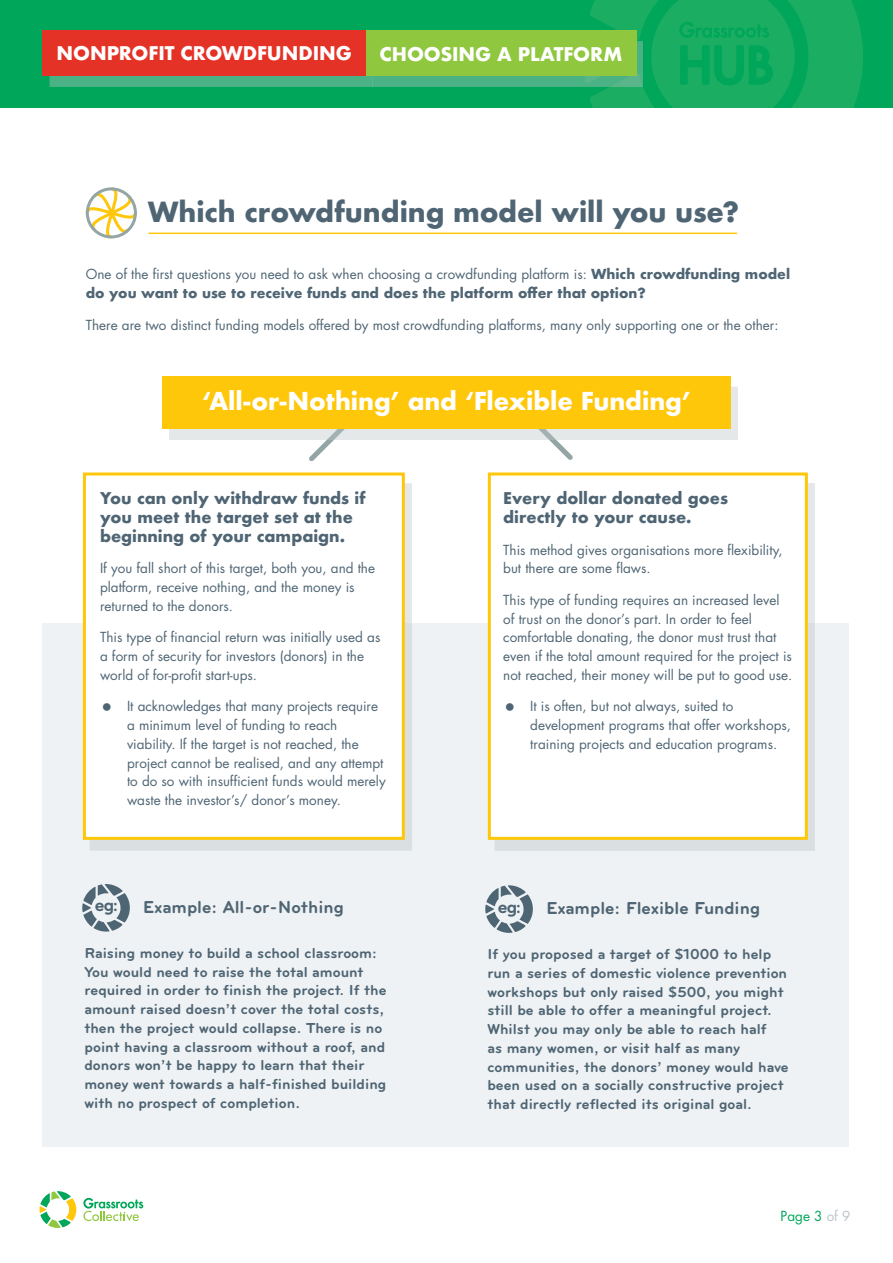
<style>
.page{position:relative;width:893px;height:1263px;background:#fff}
.page>*{position:absolute;margin:0;border:0;box-sizing:border-box;transform-origin:0 0}
.t1{font:700 27px "Futura";letter-spacing:-.005em;color:#4f6574}
.t2{font:700 24px "Futura";color:#fff}
.t3{font:700 18.9px "Bryant";color:#4e6574}
.t4{font:700 18.3px "Futura";letter-spacing:-.005em;color:#fff}
.t5{font:700 18px "Bryant";color:#4f6574}
.t6{font:700 15.75px/18.8px "Futura";color:#4f6574}
.t7{font:700 15px/18.8px "Bryant";color:#4f6574}
.t8{font:13.5px/18.8px "Futura";color:#4f6574}
.t9{font:700 13.5px/18.8px "Futura";color:#4f6574}
.t10{font:13.5px "Futura";color:#00a65a}
.s1{font-weight:400}
.s2{color:#bcc5c9}
</style>
<div class="page">
<svg style="left:40px;top:1191px;width:36px;height:37px"></svg>
<svg style="left:83px;top:1198px;width:60px;height:23px"></svg>
<svg style="left:309px;top:440px;width:25px;height:22px"></svg>
<svg style="left:549px;top:440px;width:24px;height:20px"></svg>
<hr style="left:148px;top:233px;width:589px;height:1px;background:#ffc709">
<div style="left:43px;top:623px;width:806px;height:523px;background:#eff2f4"></div>
<div style="left:90px;top:483px;width:322px;height:368px;background:#dae0e2"></div>
<div style="left:83px;top:472px;width:322px;height:368px;background:#fff;border:3px solid #ffc709"></div>
<div style="left:495px;top:483px;width:320px;height:367px;background:#dae0e2"></div>
<div style="left:488px;top:472px;width:320px;height:368px;background:#fff;border:3px solid #ffc709"></div>
<div style="left:169px;top:386px;width:569px;height:54px;background:#e4e8e9"></div>
<div style="left:162px;top:376px;width:569px;height:53px;background:#ffc709"></div>
<svg style="left:83px;top:884px;width:47px;height:47px"></svg>
<svg style="left:486px;top:885px;width:47px;height:48px"></svg>
<svg style="left:85px;top:187px;width:52px;height:52px"></svg>
<div style="left:0;top:0;width:893px;height:107px;background:#00a65a"></div>
<svg style="left:590px;top:0;width:273px;height:107px"></svg>
<div style="left:50px;top:41px;width:323px;height:46px;background:#4ab285"></div>
<div style="left:43px;top:30px;width:323px;height:46px;background:#e53226"></div>
<div style="left:373px;top:41px;width:270px;height:46px;background:#bcc5c9;opacity:.4"></div>
<div style="left:366px;top:30px;width:270px;height:46px;background:#8fc73e"></div>
<h3 class="t4" style="left:57px;top:40px;width:297px">NONPROFIT CROWDFUNDING</h3>
<h3 class="t4" style="left:379px;top:40px;width:244px">CHOOSING A PLATFORM</h3>
<h1 class="t1" style="left:148px;top:192px;width:593px">Which crowdfunding model will you use?</h1>
<p class="t9" style="left:86px;top:265px;width:706px"><span class="s1">One of the first questions you need to ask when choosing a crowdfunding platform is:</span> Which crowdfunding model do you want to use to receive funds and does the platform offer that option?</p>
<p class="t8" style="left:86px;top:315px;width:694px">There are two distinct funding models offered by most crowdfunding platforms, many only supporting one or the other:</p>
<h2 class="t2" style="left:202px;top:384px;width:491px">‘All-or-Nothing’ and ‘Flexible Funding’</h2>
<p class="t6" style="left:100px;top:489px;width:267px">You can only withdraw funds if you meet the target set at the beginning of your campaign.</p>
<p class="t8" style="left:100px;top:559px;width:277px">If you fall short of this target, both you, and the platform, receive nothing, and the money is returned to the donors.</p>
<p class="t8" style="left:100px;top:628px;width:282px">This type of financial return was initially used as a form of security for investors (donors) in the world of for-profit start-ups.</p>
<p class="t8" style="left:127px;top:697px;width:260px">It acknowledges that many projects require a minimum level of funding to reach viability. If the target is not reached, the project cannot be realised, and any attempt to do so with insufficient funds would merely waste the investor’s/ donor’s money.</p>
<h3 class="t3" style="left:95px;top:894px;width:25px">eg:</h3>
<h3 class="t5" style="left:143px;top:897px;width:202px">Example: All-or-Nothing</h3>
<p class="t7" style="left:84px;top:943px;width:304px">Raising money to build a school classroom:<br>You would need to raise the total amount required in order to finish the project. If the amount raised doesn’t cover the total costs, then the project would collapse. There is no point having a classroom without a roof, and donors won’t be happy to learn that their money went towards a half-finished building with no prospect of completion.</p>
<p class="t6" style="left:503px;top:489px;width:226px">Every dollar donated goes directly to your cause.</p>
<p class="t8" style="left:503px;top:540px;width:281px">This method gives organisations more flexibility, but there are some flaws.</p>
<p class="t8" style="left:503px;top:591px;width:291px">This type of funding requires an increased level of trust on the donor’s part. In order to feel comfortable donating, the donor must trust that even if the total amount required for the project is not reached, their money will be put to good use.</p>
<p class="t8" style="left:530px;top:697px;width:262px">It is often, but not always, suited to development programs that offer workshops, training projects and education programs.</p>
<h3 class="t3" style="left:498px;top:896px;width:25px">eg:</h3>
<h3 class="t5" style="left:546px;top:898px;width:216px">Example: Flexible Funding</h3>
<p class="t7" style="left:487px;top:945px;width:303px">If you proposed a target of $1000 to help run a series of domestic violence prevention workshops but only raised $500, you might still be able to offer a meaningful project.<br>Whilst you may only be able to reach half<br>as many women, or visit half as many communities, the donors’ money would have been used on a socially constructive project that directly reflected its original goal.</p>
<p class="t10" style="left:781px;top:1207px;width:71px">Page 3 <span class="s2">of 9</span></p>
</div>
